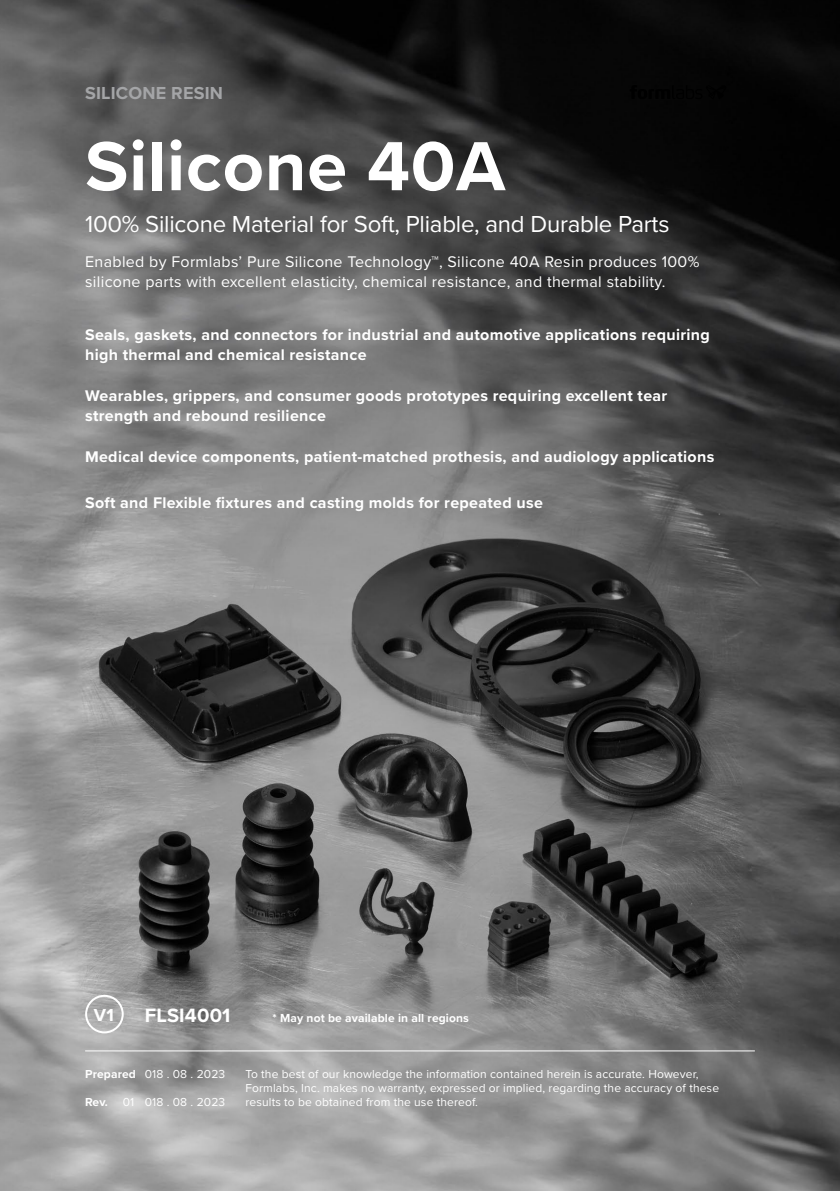
<style>
.page{position:relative;width:840px;height:1191px;background:#fff}
.page>*{position:absolute;margin:0;border:0;box-sizing:border-box;transform-origin:0 0}
.t1{font:700 72px "Proxima Nova";letter-spacing:.01em;color:#fff}
.t2{font:24px "Proxima Nova";letter-spacing:-.01em;color:#fff}
.t3{font:700 20px "Proxima Nova";letter-spacing:.01em;color:#fff}
.t4{font:700 18px "Proxima Nova";letter-spacing:.01em;color:#a4a5a7}
.t5{font:700 18px "Proxima Nova";color:#fff}
.t6{font:700 16px/20px "Proxima Nova";letter-spacing:.02em;color:#fff}
.t7{font:16px/20px "Proxima Nova";letter-spacing:.02em;color:#fff}
.t8{font:12px/14px "Proxima Nova";letter-spacing:.01em;color:#fff}
.t9{font:700 12px "Proxima Nova";letter-spacing:.01em;color:#fff}
.s1{font-weight:700}
</style>
<div class="page">
<img style="left:0;top:0;width:839px;height:1191px">
<hr style="left:85px;top:1050px;width:669px;height:1px;background:#fff">
<div style="left:85px;top:994px;width:39px;height:39px;border:2px solid #fff;border-radius:50%"></div>
<svg style="left:629px;top:85px;width:97px;height:14px"></svg>
<p class="t4" style="left:85px;top:80px;width:139px">SILICONE RESIN</p>
<h1 class="t1" style="left:85px;top:112px;width:421px">Silicone 40A</h1>
<h2 class="t2" style="left:85px;top:206px;width:585px">100% Silicone Material for Soft, Pliable, and Durable Parts</h2>
<p class="t7" style="left:85px;top:251px;width:615px">Enabled by Formlabs’ Pure Silicone Technology™, Silicone 40A Resin produces 100% silicone parts with excellent elasticity, chemical resistance, and thermal stability.</p>
<p class="t6" style="left:85px;top:324px;width:626px">Seals, gaskets, and connectors for industrial and automotive applications requiring high thermal and chemical resistance</p>
<p class="t6" style="left:85px;top:385px;width:583px">Wearables, grippers, and consumer goods prototypes requiring excellent tear strength and rebound resilience</p>
<p class="t6" style="left:85px;top:446px;width:630px">Medical device components, patient-matched prothesis, and audiology applications</p>
<p class="t6" style="left:85px;top:492px;width:459px">Soft and Flexible fixtures and casting molds for repeated use</p>
<p class="t5" style="left:94px;top:1001px;width:21px">V1</p>
<p class="t3" style="left:145px;top:1000px;width:87px">FLSI4001</p>
<p class="t9" style="left:272px;top:1009px;width:198px">* May not be available in all regions</p>
<p class="t8" style="left:85px;top:1066px;width:141px"><span class="s1">Prepared</span> 018 . 08 . 2023</p>
<p class="t8" style="left:245px;top:1066px;width:475px">To the best of our knowledge the information contained herein is accurate. However,<br>Formlabs, Inc. makes no warranty, expressed or implied, regarding the accuracy of these</p>
<p class="t8" style="left:85px;top:1094px;width:141px"><span class="s1">Rev.</span> 01 018 . 08 . 2023</p>
<p class="t8" style="left:245px;top:1094px;width:234px">results to be obtained from the use thereof.</p>
</div>
